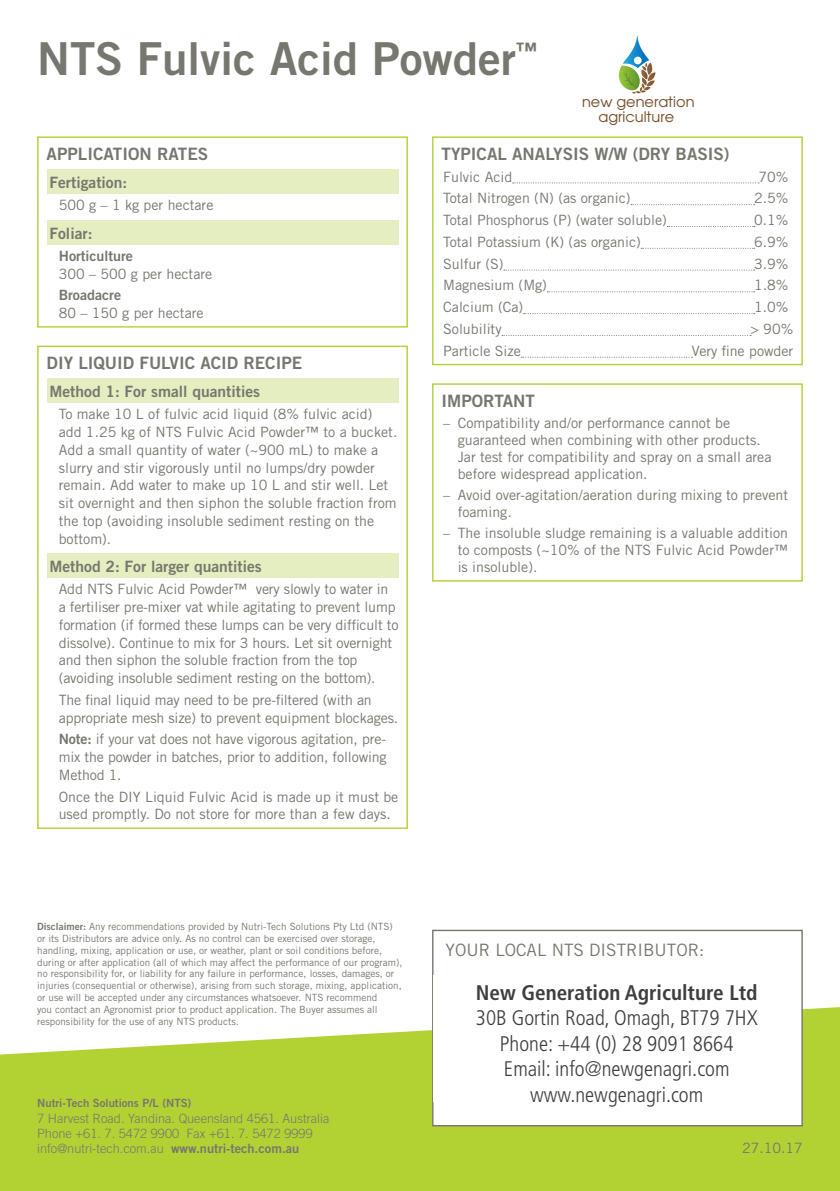
<style>
.page{position:relative;width:840px;height:1191px;background:#fff}
.page>*{position:absolute;margin:0;border:0;box-sizing:border-box;transform-origin:0 0}
.t1{font:45.4px "Trade Gothic Bold Two";color:#77776f}
.t2{font:300 condensed 21.2px/25.4px "Frutiger";color:#3e3e3f}
.t3{font:700 condensed 21.2px "Frutiger";color:#3e3e3f}
.t4{font:17px "Trade Gothic Bold Two";color:#77776f}
.t5{font:17px "Trade Gothic";color:#77776f}
.t6{font:15.6px "Trade Gothic Bold Two";color:#77776f}
.t7{font:14.6px/14.8px "Avant Garde";color:#754c24;text-align:center}
.t8{font:14.2px/17.8px "Trade Gothic";color:#77776f}
.t9{font:300 12.8px/15.4px "Trade Gothic";color:#77776f}
.t10{font:11.4px "Trade Gothic Bold Two";color:#77776f}
.t11{font:10px/12px "Trade Gothic";color:#77776f}
.s1{font-family:"Trade Gothic Bold Two"}
.s2{font-family:"Trade Gothic Bold Two";font-weight:400}
</style>
<div class="page">
<svg style="left:0;top:1007px;width:839px;height:184px;background:#bcd850"></svg>
<div style="left:432px;top:930px;width:369px;height:195px;background:#fff"></div>
<div style="left:432px;top:929px;width:370px;height:197px;border:1px solid #77776f"></div>
<div style="left:47px;top:169px;width:351px;height:25px;background:#e5eec1"></div>
<div style="left:47px;top:220px;width:351px;height:25px;background:#e5eec1"></div>
<div style="left:37px;top:136px;width:370px;height:191px;border:1px solid #b2d234"></div>
<svg style="left:512px;top:183px;width:246px;height:1px"></svg>
<svg style="left:630px;top:204px;width:124px;height:1px"></svg>
<svg style="left:667px;top:226px;width:87px;height:1px"></svg>
<svg style="left:641px;top:248px;width:113px;height:1px"></svg>
<svg style="left:503px;top:270px;width:251px;height:1px"></svg>
<svg style="left:547px;top:291px;width:207px;height:1px"></svg>
<svg style="left:523px;top:313px;width:231px;height:1px"></svg>
<svg style="left:501px;top:335px;width:249px;height:1px"></svg>
<svg style="left:521px;top:357px;width:171px;height:1px"></svg>
<div style="left:432px;top:136px;width:370px;height:229px;border:1px solid #b2d234"></div>
<div style="left:432px;top:383px;width:370px;height:198px;border:1px solid #b2d234"></div>
<div style="left:47px;top:378px;width:351px;height:25px;background:#e5eec1"></div>
<div style="left:47px;top:553px;width:351px;height:25px;background:#e5eec1"></div>
<svg style="left:618px;top:36px;width:37px;height:58px"></svg>
<div style="left:433px;top:975px;width:366px;height:126px;background:#fff"></div>
<p class="t1" style="left:37px;top:30px;width:501px">NTS Fulvic Acid Powder<sup>™</sup></p>
<p class="t7" style="left:581px;top:94px;width:114px">new generation agriculture</p>
<p class="t4" style="left:47px;top:143px;width:163px">APPLICATION RATES</p>
<p class="t6" style="left:49px;top:173px;width:79px">Fertigation:</p>
<p class="t8" style="left:59px;top:196px;width:156px">500 g – 1 kg per hectare</p>
<p class="t6" style="left:49px;top:223px;width:44px">Foliar:</p>
<p class="t8" style="left:59px;top:247px;width:155px"><span class="s1">Horticulture<br></span>300 – 500 g per hectare</p>
<p class="t8" style="left:59px;top:286px;width:146px"><span class="s1">Broadacre<br></span>80 – 150 g per hectare</p>
<p class="t4" style="left:47px;top:352px;width:257px">DIY LIQUID FULVIC ACID RECIPE</p>
<p class="t6" style="left:49px;top:382px;width:212px">Method 1: For small quantities</p>
<p class="t8" style="left:59px;top:405px;width:340px">To make 10 L of fulvic acid liquid (8% fulvic acid) add 1.25 kg of NTS Fulvic Acid Powder™ to a bucket.<br>Add a small quantity of water (~900 mL) to make a slurry and stir vigorously until no lumps/dry powder remain. Add water to make up 10 L and stir well. Let sit overnight and then siphon the soluble fraction from the top (avoiding insoluble sediment resting on the bottom).</p>
<p class="t6" style="left:49px;top:557px;width:214px">Method 2: For larger quantities</p>
<p class="t8" style="left:59px;top:580px;width:341px">Add NTS Fulvic Acid Powder™ very slowly to water in a fertiliser pre-mixer vat while agitating to prevent lump formation (if formed these lumps can be very difficult to dissolve). Continue to mix for 3 hours. Let sit overnight and then siphon the soluble fraction from the top (avoiding insoluble sediment resting on the bottom).</p>
<p class="t8" style="left:59px;top:690px;width:341px">The final liquid may need to be pre-filtered (with an appropriate mesh size) to prevent equipment blockages.</p>
<p class="t8" style="left:59px;top:730px;width:329px;text-align:justify"><span class="s1">Note:</span> if your vat does not have vigorous agitation, pre&shy;mix the powder in batches, prior to addition, following Method 1.</p>
<p class="t8" style="left:59px;top:787px;width:341px">Once the DIY Liquid Fulvic Acid is made up it must be used promptly. Do not store for more than a few days.</p>
<p class="t11" style="left:37px;top:920px;width:366px"><span class="s1">Disclaimer:</span> Any recommendations provided by Nutri-Tech Solutions Pty Ltd (NTS) or its Distributors are advice only. As no control can be exercised over storage, handling, mixing, application or use, or weather, plant or soil conditions before, during or after application (all of which may affect the performance of our program), no responsibility for, or liability for any failure in performance, losses, damages, or injuries (consequential or otherwise), arising from such storage, mixing, application, or use will be accepted under any circumstances whatsoever. NTS recommend<br>you contact an Agronomist prior to product application. The Buyer assumes all responsibility for the use of any NTS products.</p>
<p class="t10" style="left:37px;top:1096px;width:156px">Nutri-Tech Solutions P/L (NTS)</p>
<p class="t9" style="left:37px;top:1110px;width:293px">7 Harvest Road. Yandina. Queensland 4561. Australia<br>Phone +61. 7. 5472 9900 Fax +61. 7. 5472 9999 info@nutri-tech.com.au <span class="s2">www.nutri-tech.com.au</span></p>
<p class="t4" style="left:441px;top:143px;width:289px">TYPICAL ANALYSIS W/W (DRY BASIS)</p>
<p class="t8" style="left:443px;top:167px;width:71px">Fulvic Acid</p>
<p class="t8" style="left:758px;top:167px;width:31px">70%</p>
<p class="t8" style="left:443px;top:189px;width:189px">Total Nitrogen (N) (as organic)</p>
<p class="t8" style="left:753px;top:189px;width:36px">2.5%</p>
<p class="t8" style="left:443px;top:211px;width:225px">Total Phosphorus (P) (water soluble)</p>
<p class="t8" style="left:753px;top:211px;width:36px">0.1%</p>
<p class="t8" style="left:443px;top:233px;width:199px">Total Potassium (K) (as organic)</p>
<p class="t8" style="left:753px;top:233px;width:36px">6.9%</p>
<p class="t8" style="left:443px;top:254px;width:62px">Sulfur (S)</p>
<p class="t8" style="left:753px;top:254px;width:36px">3.9%</p>
<p class="t8" style="left:443px;top:276px;width:105px">Magnesium (Mg)</p>
<p class="t8" style="left:753px;top:276px;width:36px">1.8%</p>
<p class="t8" style="left:443px;top:298px;width:82px">Calcium (Ca)</p>
<p class="t8" style="left:753px;top:298px;width:36px">1.0%</p>
<p class="t8" style="left:443px;top:320px;width:60px">Solubility</p>
<p class="t8" style="left:750px;top:320px;width:44px">&gt; 90%</p>
<p class="t8" style="left:443px;top:341px;width:79px">Particle Size</p>
<p class="t8" style="left:691px;top:341px;width:103px">Very fine powder</p>
<p class="t4" style="left:441px;top:390px;width:95px">IMPORTANT</p>
<p class="t8" style="left:457px;top:414px;width:315px;line-height:17px;text-indent:-14px">– Compatibility and/or performance cannot be guaranteed when combining with other products.<br>Jar test for compatibility and spray on a small area before widespread application.</p>
<p class="t8" style="left:457px;top:486px;width:332px;line-height:17px;text-indent:-14px">– Avoid over-agitation/aeration during mixing to prevent foaming.</p>
<p class="t8" style="left:457px;top:524px;width:332px;line-height:17px;text-align:justify;text-indent:-14px">– The insoluble sludge remaining is a valuable addition to composts (~10% of the NTS Fulvic Acid Powder™ is insoluble).</p>
<p class="t5" style="left:445px;top:940px;width:260px">YOUR LOCAL NTS DISTRIBUTOR:</p>
<p class="t3" style="left:475px;top:980px;width:283px">New Generation Agriculture Ltd</p>
<p class="t2" style="left:475px;top:1005px;width:283px">30B Gortin Road, Omagh, BT79 7HX</p>
<p class="t2" style="left:499px;top:1031px;width:235px">Phone: +44 (0) 28 9091 8664<br>Email: info@newgenagri.com</p>
<p class="t2" style="left:530px;top:1082px;width:174px">www.newgenagri.com</p>
<p class="t8" style="left:741px;top:1138px;width:62px">27.10.17</p>
</div>
